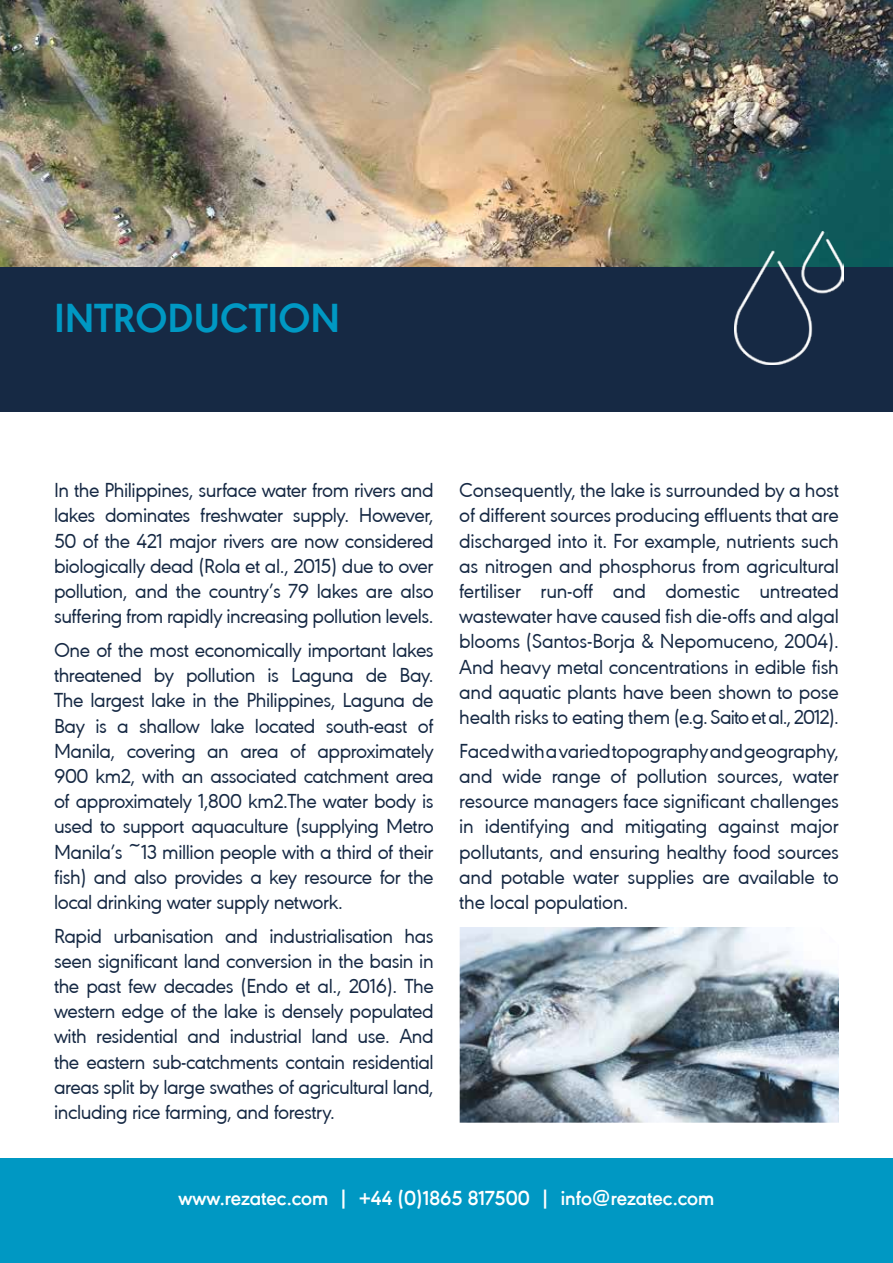
<style>
.page{position:relative;width:893px;height:1263px;background:#fff}
.page>*{position:absolute;margin:0;border:0;box-sizing:border-box;transform-origin:0 0}
.t1{font:700 42px "URW Geometric";color:#0098c3}
.t2{font:21px/25.2px "URW Geometric";letter-spacing:-.02em;color:#162944;text-align:justify}
.t3{font:600 21px "URW Geometric";color:#fff}
</style>
<div class="page">
<img style="left:460px;top:927px;width:379px;height:196px">
<img style="left:0;top:0;width:893px;height:267px">
<div style="left:0;top:267px;width:893px;height:144px;background:#162944"></div>
<div style="left:0;top:1159px;width:893px;height:104px;background:#0098c3"></div>
<img style="left:734px;top:232px;width:109px;height:132px">
<h1 class="t1" style="left:54px;top:286px;width:288px">INTRODUCTION</h1>
<p class="t2" style="left:54px;top:476px;width:381px">In the Philippines, surface water from rivers and lakes dominates freshwater supply. However, 50 of the 421 major rivers are now considered biologically dead (Rola et al., 2015) due to over pollution, and the country’s 79 lakes are also suffering from rapidly increasing pollution levels.</p>
<p class="t2" style="left:54px;top:636px;width:381px">One of the most economically important lakes threatened by pollution is Laguna de Bay.<br>The largest lake in the Philippines, Laguna de Bay is a shallow lake located south-east of Manila, covering an area of approximately 900 km2, with an associated catchment area of approximately 1,800 km2.The water body is used to support aquaculture (supplying Metro Manila’s ~13 million people with a third of their fish) and also provides a key resource for the local drinking water supply network.</p>
<p class="t2" style="left:54px;top:921px;width:381px">Rapid urbanisation and industrialisation has seen significant land conversion in the basin in the past few decades (Endo et al., 2016). The western edge of the lake is densely populated with residential and industrial land use. And the eastern sub-catchments contain residential areas split by large swathes of agricultural land, including rice farming, and forestry.</p>
<p class="t2" style="left:459px;top:476px;width:381px">Consequently, the lake is surrounded by a host of different sources producing effluents that are discharged into it. For example, nutrients such as nitrogen and phosphorus from agricultural fertiliser run-off and domestic untreated wastewater have caused fish die-offs and algal blooms (Santos-Borja &amp; Nepomuceno, 2004).<br>And heavy metal concentrations in edible fish and aquatic plants have been shown to pose health risks to eating them (e.g. Saito et al., 2012).</p>
<p class="t2" style="left:459px;top:736px;width:381px">Faced with a varied topography and geography, and wide range of pollution sources, water resource managers face significant challenges in identifying and mitigating against major pollutants, and ensuring healthy food sources and potable water supplies are available to the local population.</p>
<p class="t3" style="left:179px;top:1183px;width:537px">www.rezatec.com | +44 (0)1865 817500 | info@rezatec.com</p>
</div>
